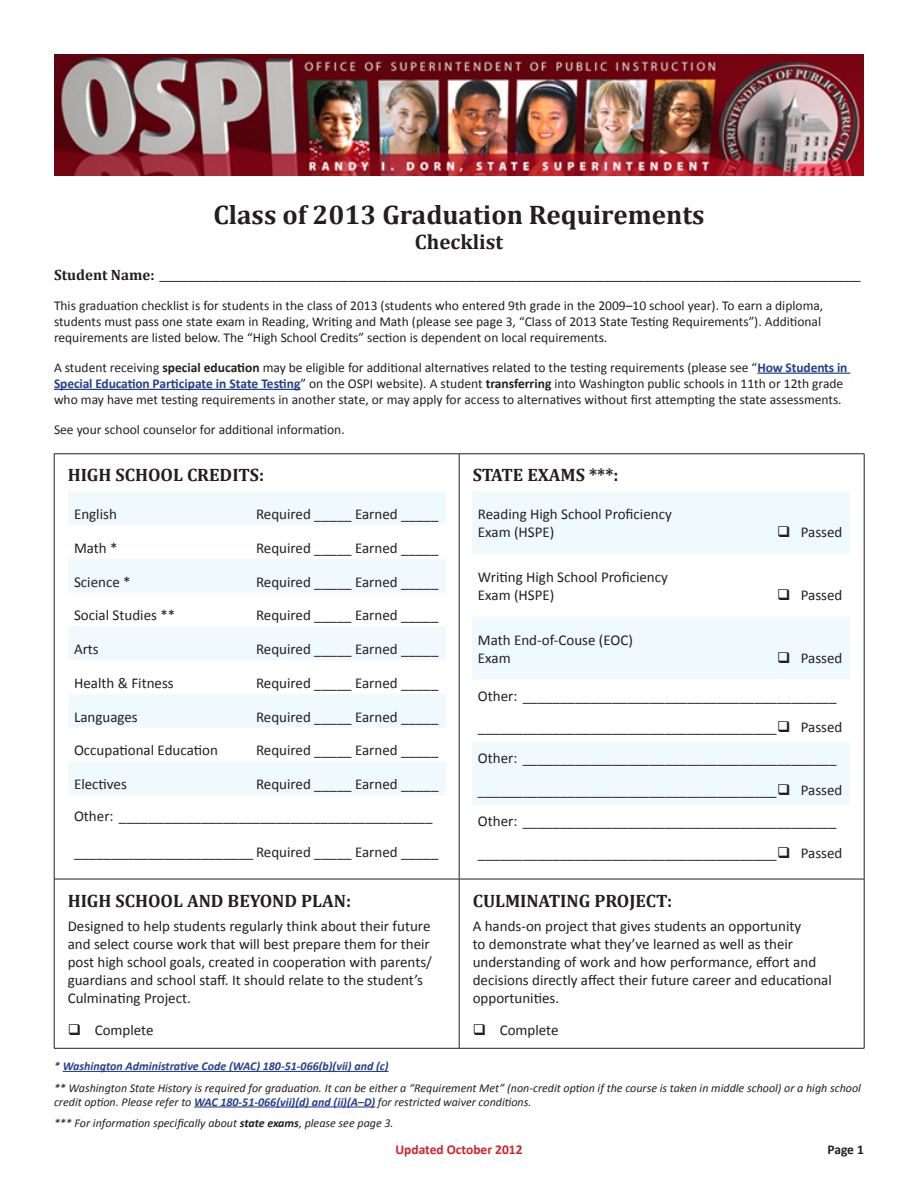
<style>
.page{position:relative;width:918px;height:1188px;background:#fff}
.page>*{position:absolute;margin:0;border:0;box-sizing:border-box;transform-origin:0 0}
.t1{font:700 27px "Cambria";color:#231f20}
.t2{font:700 21px "Cambria";color:#231f20}
.t3{font:700 18px "Cambria";color:#231f20}
.t4{font:15px/18px "Calibri";color:#231f20}
.t5{font:15px "Cambria";color:#231f20}
.t6{font:13.5px/16.2px "Calibri";color:#231f20}
.t7{font:700 13.5px "Calibri";color:#d1232a}
.t8{font:700 13.5px "Calibri";color:#231f20}
.t9{font:italic 12px/14.4px "Calibri";color:#231f20}
.t10{font:italic 700 12px "Calibri";color:#253f8e}
.s1{font-weight:700}
.s2{font-weight:700;color:#253f8e}
.s3{font-weight:400;color:#231f20}
</style>
<div class="page">
<hr style="left:757px;top:373px;width:93px;height:1px;background:#253f8e">
<hr style="left:54px;top:389px;width:247px;height:1px;background:#253f8e">
<hr style="left:63px;top:1071px;width:325px;height:1px;background:#253f8e">
<hr style="left:194px;top:1106px;width:181px;height:2px;background:#253f8e">
<hr style="left:54px;top:454px;width:405px;height:1px;background:#231f20">
<hr style="left:54px;top:454px;width:1px;height:425px;background:#231f20">
<hr style="left:459px;top:454px;width:405px;height:1px;background:#231f20">
<hr style="left:459px;top:454px;width:1px;height:425px;background:#231f20">
<hr style="left:864px;top:454px;width:1px;height:425px;background:#231f20">
<hr style="left:54px;top:879px;width:405px;height:1px;background:#231f20">
<hr style="left:54px;top:879px;width:1px;height:169px;background:#231f20">
<hr style="left:459px;top:879px;width:405px;height:1px;background:#231f20">
<hr style="left:459px;top:879px;width:1px;height:169px;background:#231f20">
<hr style="left:864px;top:879px;width:1px;height:169px;background:#231f20">
<hr style="left:54px;top:1048px;width:405px;height:1px;background:#231f20">
<hr style="left:459px;top:1048px;width:405px;height:1px;background:#231f20">
<img style="left:55px;top:55px;width:809px;height:120px">
<svg style="left:68px;top:492px;width:378px;height:303px;fill:#f0f9fd"></svg>
<svg style="left:472px;top:492px;width:378px;height:313px;fill:#f0f9fd"></svg>
<p class="t1" style="left:213px;top:195px;width:493px">Class of 2013 Graduation Requirements</p>
<p class="t2" style="left:415px;top:227px;width:90px">Checklist</p>
<p class="t5" style="left:54px;top:266px;width:808px"><span class="s1">Student Name:</span> ______________________________________________________________________________________________________________________________</p>
<p class="t6" style="left:54px;top:297px;width:771px">This graduation checklist is for students in the class of 2013 (students who entered 9th grade in the 2009–10 school year). To earn a diploma, students must pass one state exam in Reading, Writing and Math (please see page 3, “Class of 2013 State Testing Requirements”). Additional requirements are listed below. The “High School Credits” section is dependent on local requirements.</p>
<p class="t6" style="left:54px;top:359px;width:795px">A student receiving <span class="s1">special education</span> may be eligible for additional alternatives related to the testing requirements (please see “<span class="s2">How Students in<br>Special Education Participate in State Testing</span>” on the OSPI website). A student <span class="s1">transferring</span> into Washington public schools in 11th or 12th grade who may have met testing requirements in another state, or may apply for access to alternatives without first attempting the state assessments.</p>
<p class="t6" style="left:54px;top:422px;width:292px">See your school counselor for additional information.</p>
<p class="t3" style="left:68px;top:462px;width:198px">HIGH SCHOOL CREDITS:</p>
<p class="t3" style="left:473px;top:462px;width:147px">STATE EXAMS ***:</p>
<p class="t4" style="left:74px;top:505px;width:44px">English</p>
<p class="t4" style="left:256px;top:505px;width:184px">Required _____ Earned _____</p>
<p class="t4" style="left:74px;top:539px;width:45px">Math *</p>
<p class="t4" style="left:256px;top:539px;width:184px">Required _____ Earned _____</p>
<p class="t4" style="left:74px;top:573px;width:58px">Science *</p>
<p class="t4" style="left:256px;top:573px;width:184px">Required _____ Earned _____</p>
<p class="t4" style="left:74px;top:607px;width:103px">Social Studies **</p>
<p class="t4" style="left:256px;top:607px;width:184px">Required _____ Earned _____</p>
<p class="t4" style="left:74px;top:640px;width:26px">Arts</p>
<p class="t4" style="left:256px;top:640px;width:184px">Required _____ Earned _____</p>
<p class="t4" style="left:74px;top:674px;width:101px">Health &amp; Fitness</p>
<p class="t4" style="left:256px;top:674px;width:184px">Required _____ Earned _____</p>
<p class="t4" style="left:74px;top:708px;width:65px">Languages</p>
<p class="t4" style="left:256px;top:708px;width:184px">Required _____ Earned _____</p>
<p class="t4" style="left:74px;top:742px;width:145px">Occupational Education</p>
<p class="t4" style="left:256px;top:742px;width:184px">Required _____ Earned _____</p>
<p class="t4" style="left:74px;top:775px;width:54px">Electives</p>
<p class="t4" style="left:256px;top:775px;width:184px">Required _____ Earned _____</p>
<p class="t4" style="left:74px;top:807px;width:360px">Other: __________________________________________</p>
<p class="t4" style="left:74px;top:843px;width:366px">________________________ Required _____ Earned _____</p>
<p class="t3" style="left:68px;top:888px;width:285px">HIGH SCHOOL AND BEYOND PLAN:</p>
<p class="t4" style="left:68px;top:917px;width:366px">Designed to help students regularly think about their future and select course work that will best prepare them for their post high school goals, created in cooperation with parents/ guardians and school staff. It should relate to the student’s Culminating Project.</p>
<p class="t4" style="left:95px;top:1021px;width:60px">Complete</p>
<p class="t4" style="left:478px;top:505px;width:195px">Reading High School Proficiency<br>Exam (HSPE)</p>
<p class="t4" style="left:478px;top:568px;width:191px">Writing High School Proficiency<br>Exam (HSPE)</p>
<p class="t4" style="left:777px;top:523px;width:67px">❑ Passed</p>
<p class="t4" style="left:777px;top:586px;width:67px">❑ Passed</p>
<p class="t4" style="left:478px;top:631px;width:157px">Math End-of-Couse (EOC)<br>Exam</p>
<p class="t4" style="left:777px;top:649px;width:67px">❑ Passed</p>
<p class="t4" style="left:478px;top:687px;width:360px">Other: __________________________________________</p>
<p class="t4" style="left:478px;top:718px;width:366px">________________________________________❑ Passed</p>
<p class="t4" style="left:478px;top:749px;width:360px">Other: __________________________________________</p>
<p class="t4" style="left:478px;top:781px;width:366px">________________________________________❑ Passed</p>
<p class="t4" style="left:478px;top:812px;width:360px">Other: __________________________________________</p>
<p class="t4" style="left:478px;top:844px;width:366px">________________________________________❑ Passed</p>
<p class="t3" style="left:473px;top:888px;width:201px">CULMINATING PROJECT:</p>
<p class="t4" style="left:473px;top:917px;width:361px">A hands-on project that gives students an opportunity<br>to demonstrate what they’ve learned as well as their understanding of work and how performance, effort and decisions directly affect their future career and educational opportunities.</p>
<p class="t4" style="left:500px;top:1021px;width:60px">Complete</p>
<p class="t10" style="left:54px;top:1059px;width:336px"><span class="s3">*</span> Washington Administrative Code (WAC) 180-51-066(b)(vii) and (c)</p>
<p class="t9" style="left:54px;top:1080px;width:809px">** Washington State History is required for graduation. It can be either a “Requirement Met” (non-credit option if the course is taken in middle school) or a high school credit option. Please refer to <span class="s2">WAC 180-51-066(vii)(d) and (ii)(A–D)</span> for restricted waiver conditions.</p>
<p class="t9" style="left:54px;top:1115px;width:341px">*** For information specifically about <span class="s1">state exams</span>, please see page 3.</p>
<p class="t7" style="left:395px;top:1141px;width:129px">Updated October 2012</p>
<p class="t8" style="left:827px;top:1141px;width:38px">Page 1</p>
</div>
